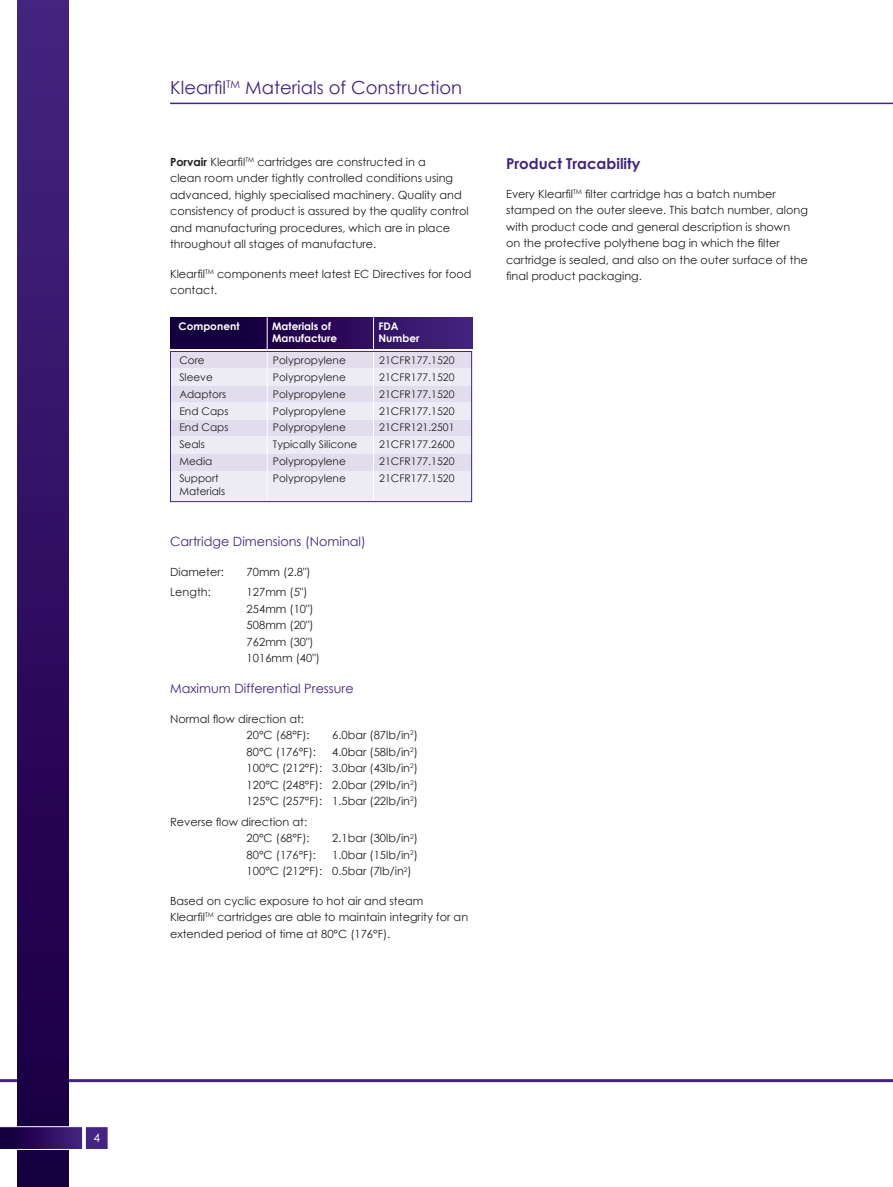
<style>
.page{position:relative;width:893px;height:1187px;background:#fff}
.page>*{position:absolute;margin:0;border:0;box-sizing:border-box;transform-origin:0 0}
.Title_Header{font:18px "Century Gothic";color:#432480}
.Sub_Header{font:700 15px "Century Gothic";color:#432480}
.Top_Body_Text{font:12.75px "Century Gothic";color:#432480}
.t1{font:12px "Century Gothic";color:#fff}
.Body_Text{font:11.25px/16.5px "Century Gothic";color:#231f20}
.Bulleted_Body_Text{font:11.25px/16.5px "Century Gothic";color:#231f20}
.Table_Text{font:10.5px "Century Gothic";color:#231f20}
.Table_Header{font:700 10.5px "Century Gothic";color:#fff}
.s1{font-weight:700}
</style>
<div class="page">
<hr style="left:0;top:1078px;width:893px;height:3px;background:#432480">
<div style="left:17px;top:0;width:51px;height:1186px;background:linear-gradient(to bottom,#442480,#190040)"></div>
<svg style="left:0;top:1125px;width:109px;height:25px;background:#4d3378"></svg>
<hr style="left:170px;top:103px;width:723px;height:1px;background:#432480">
<div style="left:170px;top:351px;width:302px;height:149px;background:#e1ddec"></div>
<div style="left:170px;top:368px;width:302px;height:17px;background:#edebf4"></div>
<div style="left:170px;top:402px;width:302px;height:17px;background:#edebf4"></div>
<div style="left:170px;top:317px;width:302px;height:32px;background:linear-gradient(to right,#0d0032,#431f7c)"></div>
<div style="left:170px;top:436px;width:302px;height:17px;background:#edebf4"></div>
<div style="left:170px;top:470px;width:302px;height:31px;background:#edebf4"></div>
<hr style="left:267px;top:317px;width:1px;height:216px;background:#fff">
<hr style="left:373px;top:317px;width:1px;height:216px;background:#fff">
<div style="left:170px;top:351px;width:302px;height:151px;border:1px solid #432480"></div>
<p class="Title_Header" style="left:170px;top:75px;width:294px">Klearfil<sup>TM</sup> Materials of Construction</p>
<p class="Body_Text" style="left:170px;top:153px;width:300px"><span class="s1">Porvair</span> Klearfil<sup>TM</sup> cartridges are constructed in a<br>clean room under tightly controlled conditions using advanced, highly specialised machinery. Quality and consistency of product is assured by the quality control and manufacturing procedures, which are in place throughout all stages of manufacture.</p>
<p class="Body_Text" style="left:170px;top:265px;width:303px">Klearfil<sup>TM</sup> components meet latest EC Directives for food contact.</p>
<p class="Table_Header" style="left:179px;top:318px;width:62px">Component</p>
<p class="Table_Header" style="left:272px;top:318px;width:60px">Materials of</p>
<p class="Table_Header" style="left:378px;top:318px;width:22px">FDA</p>
<p class="Table_Header" style="left:272px;top:330px;width:67px">Manufacture</p>
<p class="Table_Header" style="left:378px;top:330px;width:42px">Number</p>
<p class="Table_Text" style="left:179px;top:353px;width:27px">Core</p>
<p class="Table_Text" style="left:273px;top:353px;width:74px">Polypropylene</p>
<p class="Table_Text" style="left:379px;top:353px;width:77px">21CFR177.1520</p>
<p class="Table_Text" style="left:179px;top:369px;width:35px">Sleeve</p>
<p class="Table_Text" style="left:273px;top:369px;width:74px">Polypropylene</p>
<p class="Table_Text" style="left:379px;top:369px;width:77px">21CFR177.1520</p>
<p class="Table_Text" style="left:179px;top:386px;width:48px">Adaptors</p>
<p class="Table_Text" style="left:273px;top:386px;width:74px">Polypropylene</p>
<p class="Table_Text" style="left:379px;top:386px;width:77px">21CFR177.1520</p>
<p class="Table_Text" style="left:179px;top:403px;width:51px">End Caps</p>
<p class="Table_Text" style="left:273px;top:403px;width:74px">Polypropylene</p>
<p class="Table_Text" style="left:379px;top:403px;width:77px">21CFR177.1520</p>
<p class="Table_Text" style="left:179px;top:420px;width:51px">End Caps</p>
<p class="Table_Text" style="left:273px;top:420px;width:74px">Polypropylene</p>
<p class="Table_Text" style="left:379px;top:420px;width:77px">21CFR121.2501</p>
<p class="Table_Text" style="left:179px;top:437px;width:27px">Seals</p>
<p class="Table_Text" style="left:273px;top:437px;width:86px">Typically Silicone</p>
<p class="Table_Text" style="left:379px;top:437px;width:77px">21CFR177.2600</p>
<p class="Table_Text" style="left:179px;top:454px;width:34px">Media</p>
<p class="Table_Text" style="left:273px;top:454px;width:74px">Polypropylene</p>
<p class="Table_Text" style="left:379px;top:454px;width:77px">21CFR177.1520</p>
<p class="Table_Text" style="left:179px;top:471px;width:41px">Support</p>
<p class="Table_Text" style="left:273px;top:471px;width:74px">Polypropylene</p>
<p class="Table_Text" style="left:379px;top:471px;width:77px">21CFR177.1520</p>
<p class="Table_Text" style="left:179px;top:483px;width:47px">Materials</p>
<p class="Top_Body_Text" style="left:170px;top:533px;width:197px">Cartridge Dimensions (Nominal)</p>
<p class="Bulleted_Body_Text" style="left:170px;top:563px;width:55px">Diameter:</p>
<p class="Bulleted_Body_Text" style="left:247px;top:563px;width:66px">70mm (2.8")</p>
<p class="Bulleted_Body_Text" style="left:170px;top:584px;width:42px">Length:</p>
<p class="Bulleted_Body_Text" style="left:247px;top:584px;width:75px">127mm (5")<br>254mm (10")<br>508mm (20")<br>762mm (30")<br>1016mm (40")</p>
<p class="Top_Body_Text" style="left:170px;top:679px;width:185px">Maximum Differential Pressure</p>
<p class="Bulleted_Body_Text" style="left:247px;top:710px;width:65px;text-indent:-77px">Normal flow direction at:<br>20°C (68°F):</p>
<p class="Bulleted_Body_Text" style="left:332px;top:726px;width:87px">6.0bar (87lb/in<sup>2</sup>)</p>
<p class="Bulleted_Body_Text" style="left:247px;top:743px;width:173px;text-align:justify;text-indent:85px">4.0bar (58lb/in<sup>2</sup>)<br>100°C (212°F): 3.0bar (43lb/in<sup>2</sup>)<br>120°C (248°F): 2.0bar (29lb/in<sup>2</sup>)<br>125°C (257°F): 1.5bar (22lb/in<sup>2</sup>)</p>
<p class="Bulleted_Body_Text" style="left:170px;top:813px;width:141px;text-align:right">Reverse flow direction at:<br>20°C (68°F):</p>
<p class="Bulleted_Body_Text" style="left:247px;top:743px;width:71px">80°C (176°F):</p>
<p class="Bulleted_Body_Text" style="left:332px;top:829px;width:87px">2.1bar (30lb/in<sup>2</sup>)</p>
<p class="Bulleted_Body_Text" style="left:247px;top:846px;width:173px;text-indent:85px">1.0bar (15lb/in<sup>2</sup>)<br>100°C (212°F): 0.5bar (7lb/in<sup>2</sup>)</p>
<p class="Body_Text" style="left:170px;top:892px;width:300px">Based on cyclic exposure to hot air and steam<br>Klearfil<sup>TM</sup> cartridges are able to maintain integrity for an extended period of time at 80°C (176°F).</p>
<p class="Bulleted_Body_Text" style="left:247px;top:846px;width:71px">80°C (176°F):</p>
<p class="Sub_Header" style="left:506px;top:152px;width:136px">Product Tracability</p>
<p class="Body_Text" style="left:506px;top:185px;width:303px">Every Klearfil<sup>TM</sup> filter cartridge has a batch number stamped on the outer sleeve. This batch number, along with product code and general description is shown<br>on the protective polythene bag in which the filter cartridge is sealed, and also on the outer surface of the final product packaging.</p>
<p class="t1" style="left:93px;top:1129px;width:8px">4</p>
</div>
